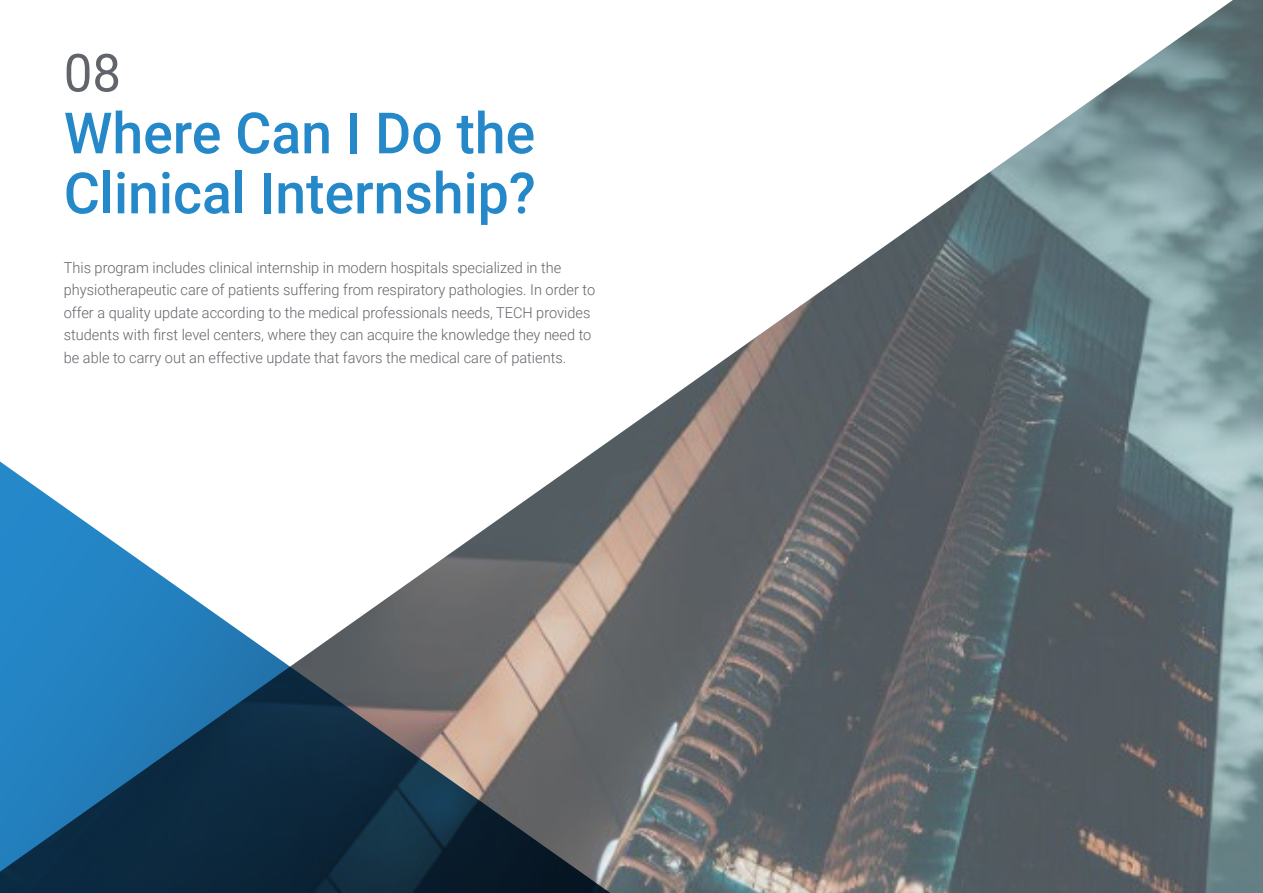
<style>
.page{position:relative;width:1263px;height:893px;background:#fff}
.page>*{position:absolute;margin:0;border:0;box-sizing:border-box;transform-origin:0 0}
.t1{font:500 57px/60px "Roboto";color:#2488c9}
.t2{font:52.5px "Roboto";color:#61646a}
.t3{font:300 15px/22.5px "Roboto";color:#61646a}
</style>
<div class="page">
<img style="left:602px;top:0;width:661px;height:893px">
<svg style="left:0;top:446px;width:640px;height:447px"></svg>
<h2 class="t2" style="left:64px;top:36px;width:59px">08</h2>
<h1 class="t1" style="left:64px;top:101px;width:473px">Where Can I Do the<br>Clinical Internship?</h1>
<p class="t3" style="left:64px;top:255px;width:533px">This program includes clinical internship in modern hospitals specialized in the physiotherapeutic care of patients suffering from respiratory pathologies. In order to offer a quality update according to the medical professionals needs, TECH provides students with first level centers, where they can acquire the knowledge they need to be able to carry out an effective update that favors the medical care of patients.</p>
</div>
